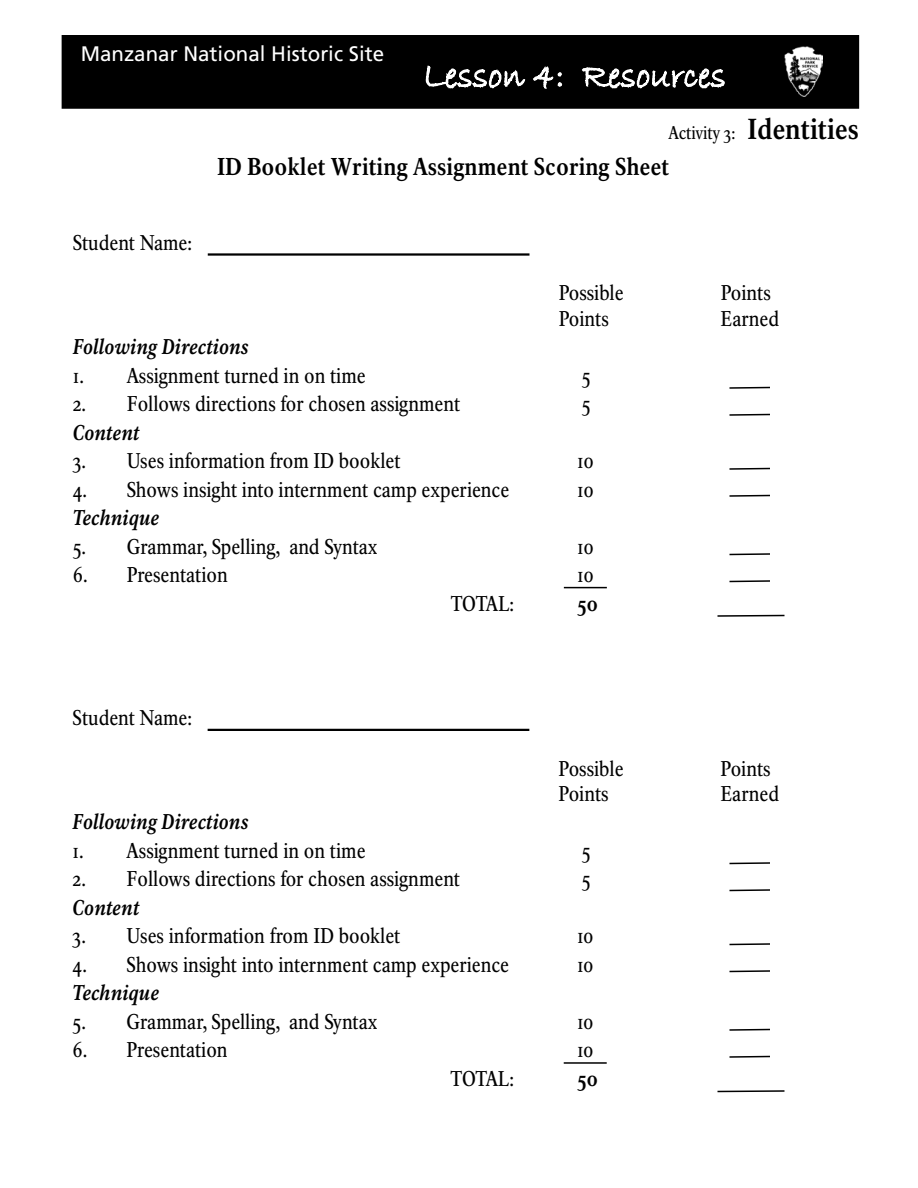
<style>
.page{position:relative;width:918px;height:1188px;background:#fff}
.page>*{position:absolute;margin:0;border:0;box-sizing:border-box;transform-origin:0 0}
.t1{font:700 24px "NPS Rawlinson Cd";color:#000}
.t2{font:21px "NPS Rawlinson Cd";color:#000}
.t3{font:italic 700 21px "NPS Rawlinson Cd";color:#000}
.t4{font:21px "Frutiger";color:#fff}
.t5{font:700 21px "NPS Rawlinson Cd";color:#000}
.t6{font:18px "NPS Rawlinson Cd";color:#000}
.s1{font-weight:700;font-size:28.5px}
</style>
<div class="page">
<div style="left:62px;top:35px;width:797px;height:74px;background:#000;border:2px solid #000"></div>
<svg style="left:425px;top:65px;width:101px;height:24px"></svg>
<svg style="left:533px;top:66px;width:30px;height:23px"></svg>
<svg style="left:581px;top:67px;width:145px;height:42px"></svg>
<img style="left:785px;top:46px;width:38px;height:50px">
<hr style="left:208px;top:253px;width:321px;height:3px;background:#000">
<hr style="left:564px;top:587px;width:43px;height:1px;background:#000">
<hr style="left:208px;top:729px;width:321px;height:2px;background:#000">
<hr style="left:564px;top:1062px;width:43px;height:2px;background:#000">
<svg style="left:729px;top:862px;width:41px;height:3px"></svg>
<svg style="left:729px;top:889px;width:41px;height:3px"></svg>
<svg style="left:729px;top:943px;width:41px;height:3px"></svg>
<svg style="left:729px;top:970px;width:41px;height:3px"></svg>
<svg style="left:729px;top:1028px;width:41px;height:3px"></svg>
<svg style="left:729px;top:1055px;width:41px;height:3px"></svg>
<svg style="left:717px;top:1090px;width:68px;height:3px"></svg>
<svg style="left:729px;top:386px;width:41px;height:3px"></svg>
<svg style="left:729px;top:413px;width:41px;height:3px"></svg>
<svg style="left:729px;top:467px;width:41px;height:3px"></svg>
<svg style="left:729px;top:494px;width:41px;height:3px"></svg>
<svg style="left:729px;top:553px;width:41px;height:3px"></svg>
<svg style="left:729px;top:580px;width:41px;height:3px"></svg>
<svg style="left:717px;top:614px;width:68px;height:3px"></svg>
<p class="t4" style="left:81px;top:42px;width:305px">Manzanar National Historic Site</p>
<p class="t2" style="left:73px;top:230px;width:121px">Student Name:</p>
<p class="t6" style="left:669px;top:122px;width:192px">Activity 3: <span class="s1">Identities</span></p>
<p class="t1" style="left:217px;top:152px;width:454px">ID Booklet Writing Assignment Scoring Sheet</p>
<p class="t2" style="left:559px;top:280px;width:67px">Possible</p>
<p class="t2" style="left:721px;top:280px;width:52px">Points</p>
<p class="t2" style="left:559px;top:306px;width:52px">Points</p>
<p class="t2" style="left:721px;top:306px;width:60px">Earned</p>
<p class="t3" style="left:73px;top:334px;width:177px">Following Directions</p>
<p class="t2" style="left:73px;top:363px;width:294px">1. Assignment turned in on time</p>
<p class="t2" style="left:582px;top:363px;width:10px">5</p>
<p class="t2" style="left:73px;top:391px;width:389px">2. Follows directions for chosen assignment</p>
<p class="t2" style="left:582px;top:391px;width:10px">5</p>
<p class="t3" style="left:73px;top:420px;width:68px">Content</p>
<p class="t2" style="left:73px;top:448px;width:329px">3. Uses information from ID booklet</p>
<p class="t2" style="left:577px;top:448px;width:18px">10</p>
<p class="t2" style="left:73px;top:477px;width:438px">4. Shows insight into internment camp experience</p>
<p class="t2" style="left:577px;top:477px;width:18px">10</p>
<p class="t3" style="left:73px;top:505px;width:88px">Technique</p>
<p class="t2" style="left:73px;top:534px;width:306px">5. Grammar, Spelling, and Syntax</p>
<p class="t2" style="left:577px;top:534px;width:18px">10</p>
<p class="t2" style="left:73px;top:562px;width:157px">6. Presentation</p>
<p class="t2" style="left:577px;top:562px;width:18px">10</p>
<p class="t2" style="left:451px;top:591px;width:65px">TOTAL:</p>
<p class="t5" style="left:577px;top:590px;width:22px">50</p>
<p class="t2" style="left:73px;top:705px;width:121px">Student Name:</p>
<p class="t2" style="left:559px;top:756px;width:67px">Possible</p>
<p class="t2" style="left:721px;top:756px;width:52px">Points</p>
<p class="t2" style="left:559px;top:781px;width:52px">Points</p>
<p class="t2" style="left:721px;top:781px;width:60px">Earned</p>
<p class="t3" style="left:73px;top:810px;width:177px">Following Directions</p>
<p class="t2" style="left:73px;top:838px;width:294px">1. Assignment turned in on time</p>
<p class="t2" style="left:582px;top:838px;width:10px">5</p>
<p class="t2" style="left:73px;top:866px;width:389px">2. Follows directions for chosen assignment</p>
<p class="t2" style="left:582px;top:866px;width:10px">5</p>
<p class="t3" style="left:73px;top:895px;width:68px">Content</p>
<p class="t2" style="left:73px;top:923px;width:329px">3. Uses information from ID booklet</p>
<p class="t2" style="left:577px;top:923px;width:18px">10</p>
<p class="t2" style="left:73px;top:952px;width:438px">4. Shows insight into internment camp experience</p>
<p class="t2" style="left:577px;top:952px;width:18px">10</p>
<p class="t3" style="left:73px;top:981px;width:88px">Technique</p>
<p class="t2" style="left:73px;top:1009px;width:306px">5. Grammar, Spelling, and Syntax</p>
<p class="t2" style="left:577px;top:1009px;width:18px">10</p>
<p class="t2" style="left:73px;top:1037px;width:157px">6. Presentation</p>
<p class="t2" style="left:577px;top:1037px;width:18px">10</p>
<p class="t2" style="left:451px;top:1066px;width:65px">TOTAL:</p>
<p class="t5" style="left:577px;top:1066px;width:22px">50</p>
</div>
